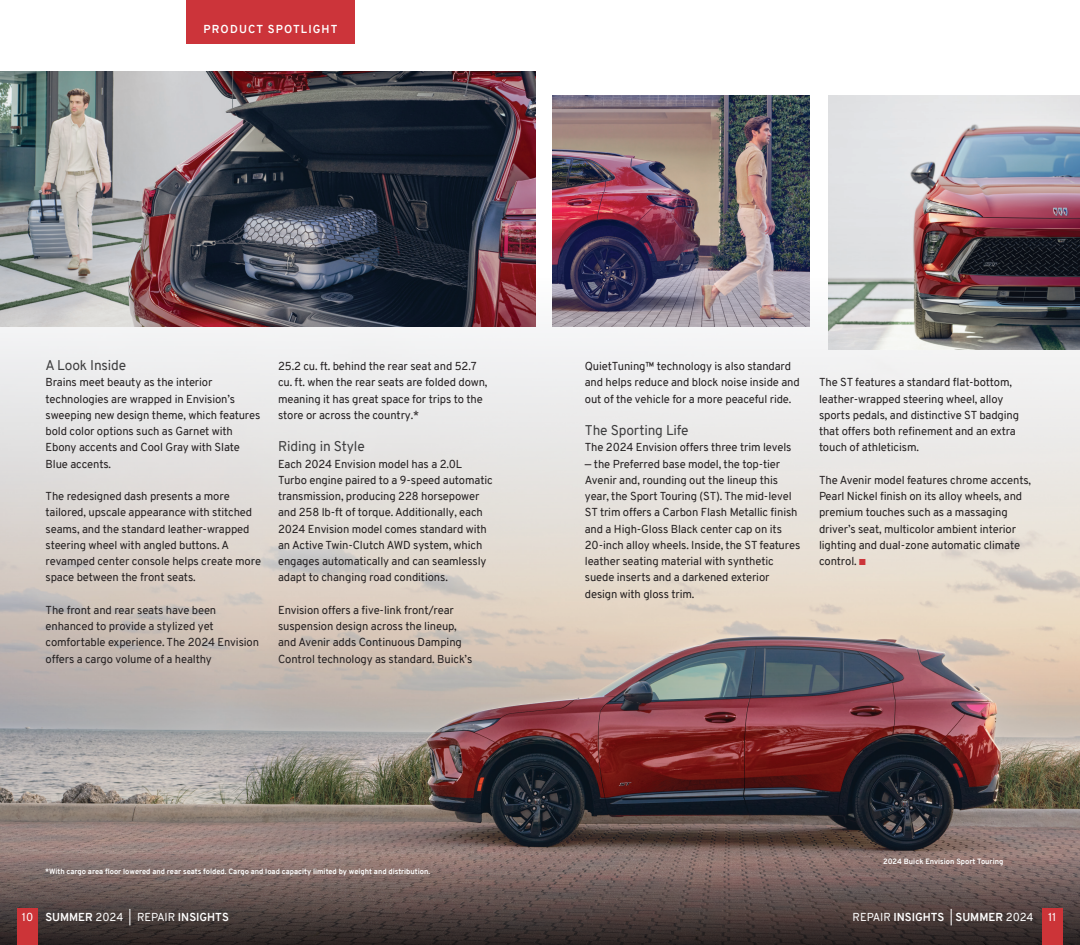
<style>
.page{position:relative;width:1080px;height:945px;background:#fff}
.page>*{position:absolute;margin:0;border:0;box-sizing:border-box;transform-origin:0 0}
.Body_Copy_-_Insights{font:13.75px "Overpass";letter-spacing:-.01em;color:#3e3e3f}
.Body_Copy_-_Insights-2{font:11.25px/16.2px "Overpass";letter-spacing:-.01em;color:#231f20}
.Body_Copy_-_Insights-3{font:700 11.25px "Overpass";color:#fff}
.Body_Copy_-_Insights-4{font:700 11.25px "Overpass";letter-spacing:.1em;color:#fff}
.Body_Copy_-_Insights-5{font:11.25px "Overpass";color:#fff}
.Disclaimers_-_Insights{font:700 7.5px "Overpass";color:#fff}
.Captions_-_Insights{font:700 7.5px "Overpass";color:#fff}
.s1{color:#cc3439}
.s2{font-weight:400}
</style>
<div class="page">
<img style="left:0;top:278px;width:1080px;height:574px">
<svg style="left:0;top:852px;width:1080px;height:93px;background:#60504d"></svg>
<img style="left:0;top:72px;width:536px;height:254px">
<img style="left:553px;top:95px;width:257px;height:231px">
<img style="left:828px;top:95px;width:252px;height:255px">
<div style="left:18px;top:908px;width:20px;height:37px;background:#cc3438"></div>
<div style="left:1042px;top:908px;width:20px;height:37px;background:#cc3438"></div>
<div style="left:187px;top:0;width:168px;height:43px;background:#cc343a"></div>
<p class="Body_Copy_-_Insights-4" style="left:204px;top:21px;width:135px">PRODUCT SPOTLIGHT</p>
<p class="Body_Copy_-_Insights" style="left:46px;top:355px;width:82px">A Look Inside</p>
<p class="Body_Copy_-_Insights-2" style="left:46px;top:374px;width:216px">Brains meet beauty as the interior technologies are wrapped in Envision’s sweeping new design theme, which features bold color options such as Garnet with Ebony accents and Cool Gray with Slate Blue accents.</p>
<p class="Body_Copy_-_Insights-2" style="left:46px;top:488px;width:217px">The redesigned dash presents a more tailored, upscale appearance with stitched seams, and the standard leather-wrapped steering wheel with angled buttons. A revamped center console helps create more space between the front seats.</p>
<p class="Body_Copy_-_Insights-2" style="left:46px;top:602px;width:215px">The front and rear seats have been enhanced to provide a stylized yet comfortable experience. The 2024 Envision offers a cargo volume of a healthy</p>
<p class="Body_Copy_-_Insights-2" style="left:278px;top:358px;width:211px">25.2 cu. ft. behind the rear seat and 52.7 cu. ft. when the rear seats are folded down, meaning it has great space for trips to the store or across the country.*</p>
<p class="Body_Copy_-_Insights" style="left:278px;top:437px;width:88px">Riding in Style</p>
<p class="Body_Copy_-_Insights-2" style="left:278px;top:456px;width:216px">Each 2024 Envision model has a 2.0L Turbo engine paired to a 9-speed automatic transmission, producing 228 horsepower and 258 lb-ft of torque. Additionally, each 2024 Envision model comes standard with an Active Twin-Clutch AWD system, which engages automatically and can seamlessly adapt to changing road conditions.</p>
<p class="Body_Copy_-_Insights-2" style="left:278px;top:602px;width:196px">Envision offers a five-link front/rear suspension design across the lineup, and Avenir adds Continuous Damping Control technology as standard. Buick’s</p>
<p class="Disclaimers_-_Insights" style="left:45px;top:866px;width:387px">*With cargo area floor lowered and rear seats folded. Cargo and load capacity limited by weight and distribution.</p>
<p class="Body_Copy_-_Insights-2" style="left:585px;top:358px;width:216px">QuietTuning™ technology is also standard and helps reduce and block noise inside and out of the vehicle for a more peaceful ride.</p>
<p class="Body_Copy_-_Insights" style="left:585px;top:420px;width:105px">The Sporting Life</p>
<p class="Body_Copy_-_Insights-2" style="left:585px;top:439px;width:208px">The 2024 Envision offers three trim levels</p>
<p class="Body_Copy_-_Insights-2" style="left:585px;top:456px;width:217px">— the Preferred base model, the top-tier Avenir and, rounding out the lineup this year, the Sport Touring (ST). The mid-level ST trim offers a Carbon Flash Metallic finish and a High-Gloss Black center cap on its 20-inch alloy wheels. Inside, the ST features leather seating material with synthetic suede inserts and a darkened exterior design with gloss trim.</p>
<p class="Body_Copy_-_Insights-2" style="left:819px;top:374px;width:202px">The ST features a standard flat-bottom, leather-wrapped steering wheel, alloy sports pedals, and distinctive ST badging that offers both refinement and an extra touch of athleticism.</p>
<p class="Body_Copy_-_Insights-2" style="left:819px;top:472px;width:214px">The Avenir model features chrome accents, Pearl Nickel finish on its alloy wheels, and premium touches such as a massaging driver’s seat, multicolor ambient interior lighting and dual-zone automatic climate control. <span class="s1">■</span></p>
<p class="Captions_-_Insights" style="left:883px;top:856px;width:122px">2024 Buick Envision Sport Touring</p>
<p class="Body_Copy_-_Insights-5" style="left:22px;top:909px;width:13px">10</p>
<p class="Body_Copy_-_Insights-3" style="left:45px;top:909px;width:185px">SUMMER <span class="s2">2024 | REPAIR</span> INSIGHTS</p>
<p class="Body_Copy_-_Insights-3" style="left:853px;top:909px;width:183px"><span class="s2">REPAIR</span> INSIGHTS <span class="s2">|</span> SUMMER <span class="s2">2024</span></p>
<p class="Body_Copy_-_Insights-5" style="left:1048px;top:909px;width:10px">11</p>
</div>
